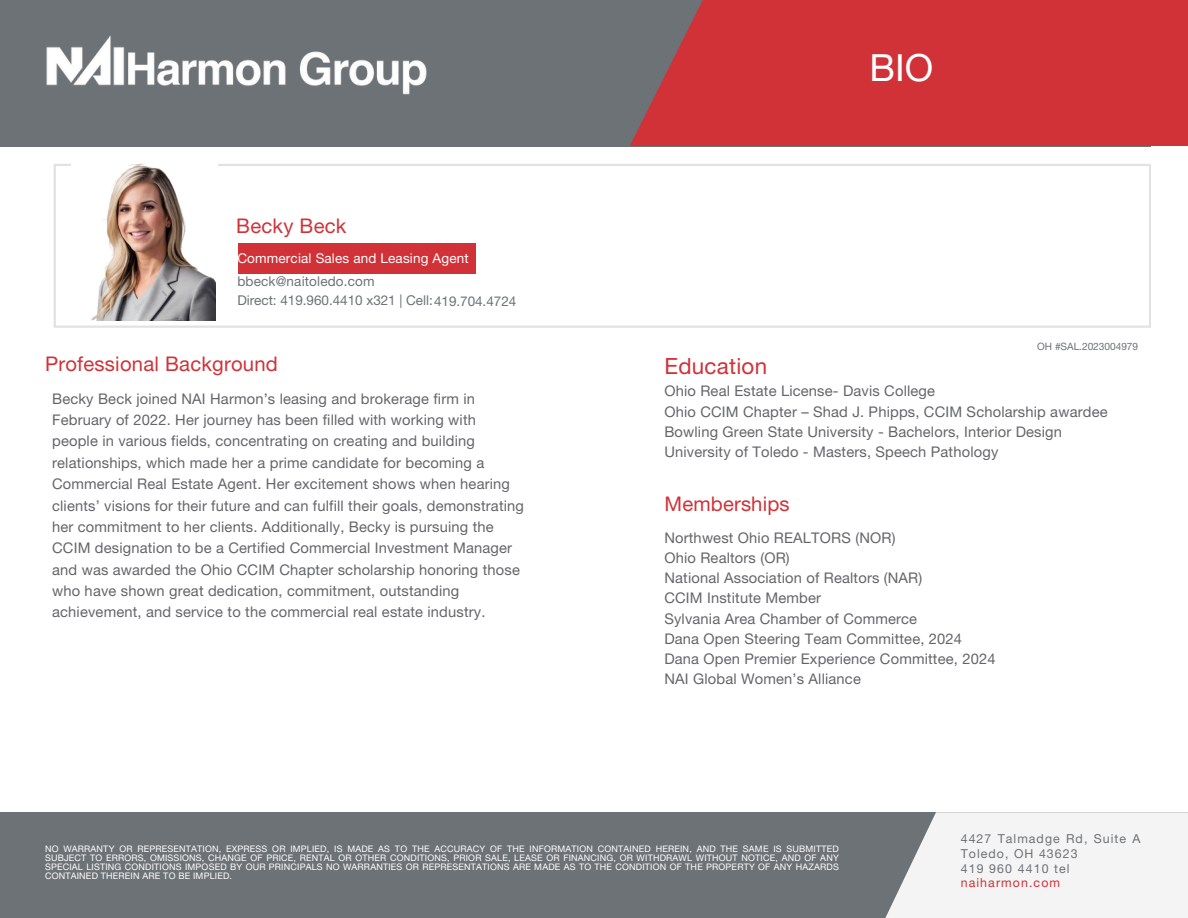
<style>
.page{position:relative;width:1188px;height:918px;background:#fff}
.page>*{position:absolute;margin:0;border:0;box-sizing:border-box;transform-origin:0 0}
.t1{font:37.5px "Helvetica Neue LT Std";color:#fff}
.t2{font:22.35px "Helvetica Neue LT Std";letter-spacing:.01em;color:#d03238}
.t3{font:20.25px "Helvetica Neue LT Std";letter-spacing:.01em;color:#d03238}
.t4{font:14.7px/21.3px "Helvetica Neue LT Std";letter-spacing:.01em;color:#646569}
.t5{font:13.5px/23.7px "Helvetica Neue LT Std";letter-spacing:.01em;color:#fff}
.t6{font:13.5px "Helvetica Neue LT Std";color:#6d7276}
.t7{font:12.3px/14.7px "Helvetica Neue LT Std";letter-spacing:.085em;color:#6d7276}
.t8{font:10.2px "Helvetica Neue LT Std";color:#6d7276}
.t9{font:9px/9px "Helvetica Neue LT Std";letter-spacing:.02em;color:#fff;text-align:justify}
.s1{color:#6d7276}
.s2{color:#d03238}
</style>
<div class="page">
<div style="left:0;top:812px;width:1188px;height:106px;background:#6d7276"></div>
<svg style="left:885px;top:812px;width:303px;height:106px;background:#e8e8e9"></svg>
<div style="left:54px;top:164px;width:1097px;height:164px;border:2px solid #e1e2e3"></div>
<div style="left:238px;top:244px;width:237px;height:30px;background:#d03238"></div>
<div style="left:72px;top:123px;width:146px;height:191px;background:#fff"></div>
<div style="left:0;top:0;width:1150px;height:146px;background:#6d7276"></div>
<div style="left:630px;top:0;width:558px;height:146px;background:#d03238"></div>
<img style="left:46px;top:35px;width:381px;height:60px">
<img style="left:74px;top:146px;width:142px;height:175px">
<p class="t3" style="left:236px;top:219px;width:112px">Becky Beck</p>
<h2 class="t5" style="left:237px;top:248px;width:233px">Commercial Sales and Leasing Agent <span class="s1">bbeck@naitoledo.com</span></h2>
<h2 class="t6" style="left:237px;top:296px;width:280px">Direct: 419.960.4410 x321 | Cell:419.704.4724</h2>
<h2 class="t1" style="left:869px;top:54px;width:65px">BIO</h2>
<h3 class="t8" style="left:1037px;top:343px;width:102px">OH #SAL.2023004979</h3>
<h5 class="t3" style="left:45px;top:356px;width:234px">Professional Background</h5>
<h2 class="t2" style="left:664px;top:358px;width:104px">Education</h2>
<h3 class="t4" style="left:664px;top:383px;width:445px;line-height:20.2px">Ohio Real Estate License- Davis College<br>Ohio CCIM Chapter – Shad J. Phipps, CCIM Scholarship awardee Bowling Green State University - Bachelors, Interior Design University of Toledo - Masters, Speech Pathology</h3>
<h3 class="t4" style="left:52px;top:390px;width:473px">Becky Beck joined NAI Harmon’s leasing and brokerage firm in February of 2022. Her journey has been filled with working with people in various fields, concentrating on creating and building relationships, which made her a prime candidate for becoming a Commercial Real Estate Agent. Her excitement shows when hearing clients’ visions for their future and can fulfill their goals, demonstrating her commitment to her clients. Additionally, Becky is pursuing the CCIM designation to be a Certified Commercial Investment Manager and was awarded the Ohio CCIM Chapter scholarship honoring those who have shown great dedication, commitment, outstanding achievement, and service to the commercial real estate industry.</h3>
<p class="t3" style="left:665px;top:496px;width:127px">Memberships</p>
<h2 class="t4" style="left:664px;top:529px;width:333px;line-height:20.2px">Northwest Ohio REALTORS (NOR)<br>Ohio Realtors (OR)<br>National Association of Realtors (NAR)<br>CCIM Institute Member<br>Sylvania Area Chamber of Commerce<br>Dana Open Steering Team Committee, 2024<br>Dana Open Premier Experience Committee, 2024<br>NAI Global Women’s Alliance</h2>
<h1 class="t9" style="left:45px;top:845px;width:795px">NO WARRANTY OR REPRESENTATION, EXPRESS OR IMPLIED, IS MADE AS TO THE ACCURACY OF THE INFORMATION CONTAINED HEREIN, AND THE SAME IS SUBMITTED SUBJECT TO ERRORS, OMISSIONS, CHANGE OF PRICE, RENTAL OR OTHER CONDITIONS, PRIOR SALE, LEASE OR FINANCING, OR WITHDRAWL WITHOUT NOTICE, AND OF ANY SPECIAL LISTING CONDITIONS IMPOSED BY OUR PRINCIPALS NO WARRANTIES OR REPRESENTATIONS ARE MADE AS TO THE CONDITION OF THE PROPERTY OF ANY HAZARDS CONTAINED THEREIN ARE TO BE IMPLIED.</h1>
<p class="t7" style="left:961px;top:833px;width:181px">4427 Talmadge Rd, Suite A<br>Toledo, OH 43623<br>419 960 4410 tel <span class="s2">naiharmon.com</span></p>
</div>
